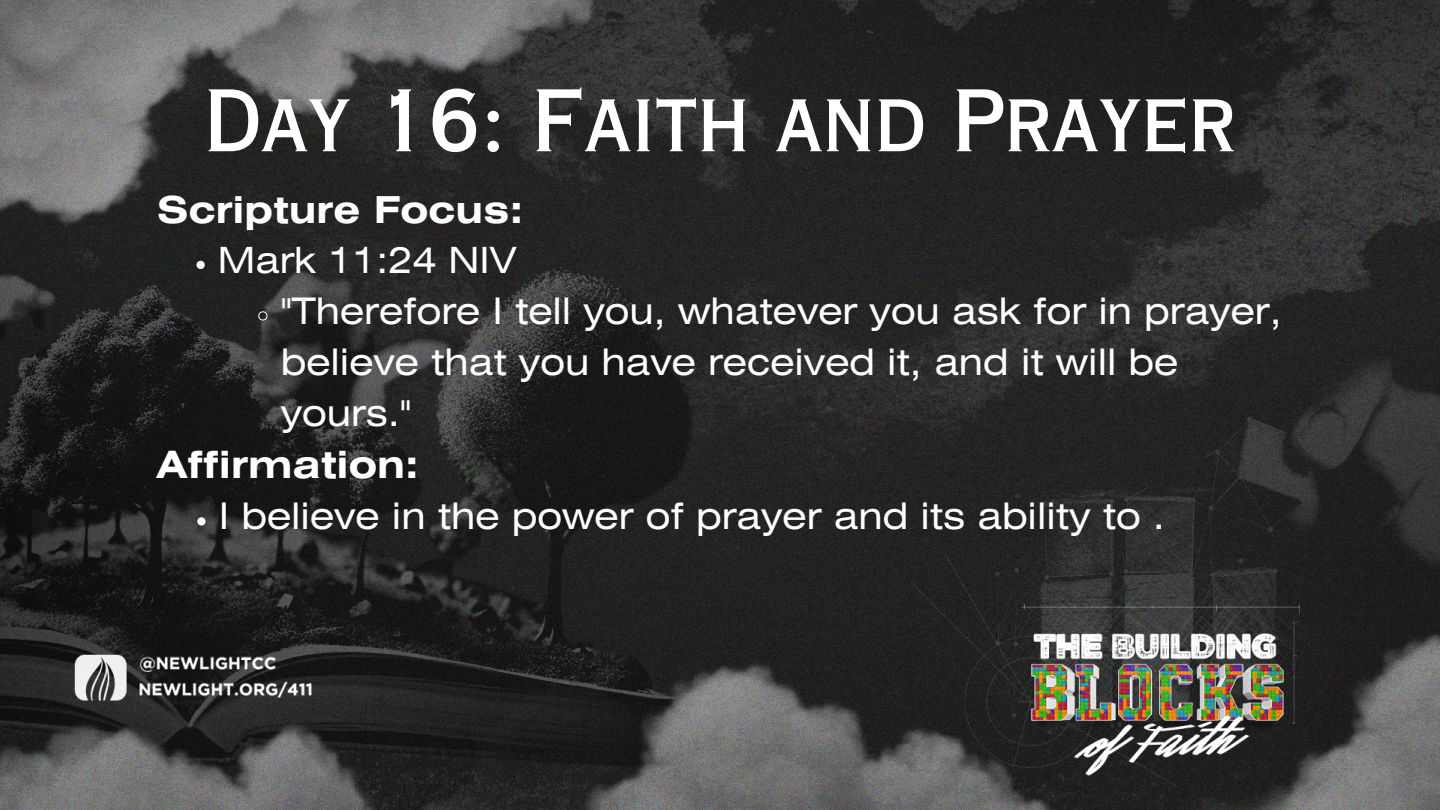
<style>
.page{position:relative;width:1440px;height:810px;background:#fff}
.page>*{position:absolute;margin:0;border:0;box-sizing:border-box;transform-origin:0 0}
.t1{font:85px "Copperplate Gothic LT Pro 30 AB";color:#fff}
.t2{font:700 37.5px "Helios Ext";color:#fff}
.t3{font:700 37px "Helios Ext";color:#fff}
.t4{font:36.5px/51px "Helios Ext";color:#fff}
.t5{font:36px "Helios Ext";color:#fff}
</style>
<div class="page">
<img style="left:0;top:0;width:1440px;height:810px">
<svg style="left:197px;top:261px;width:8px;height:8px"></svg>
<svg style="left:258px;top:311px;width:10px;height:10px"></svg>
<svg style="left:197px;top:517px;width:9px;height:9px"></svg>
<p class="t1" style="left:204px;top:89px;width:1033px">Day 16: Faith and Prayer</p>
<p class="t3" style="left:157px;top:196px;width:368px">Scripture Focus:</p>
<p class="t5" style="left:218px;top:247px;width:300px">Mark 11:24 NIV</p>
<p class="t4" style="left:281px;top:289px;width:1003px">"Therefore I tell you, whatever you ask for in prayer, believe that you have received it, and it will be yours."</p>
<p class="t2" style="left:157px;top:451px;width:264px">Affirmation:</p>
<p class="t4" style="left:219px;top:494px;width:948px">I believe in the power of prayer and its ability to .</p>
</div>
